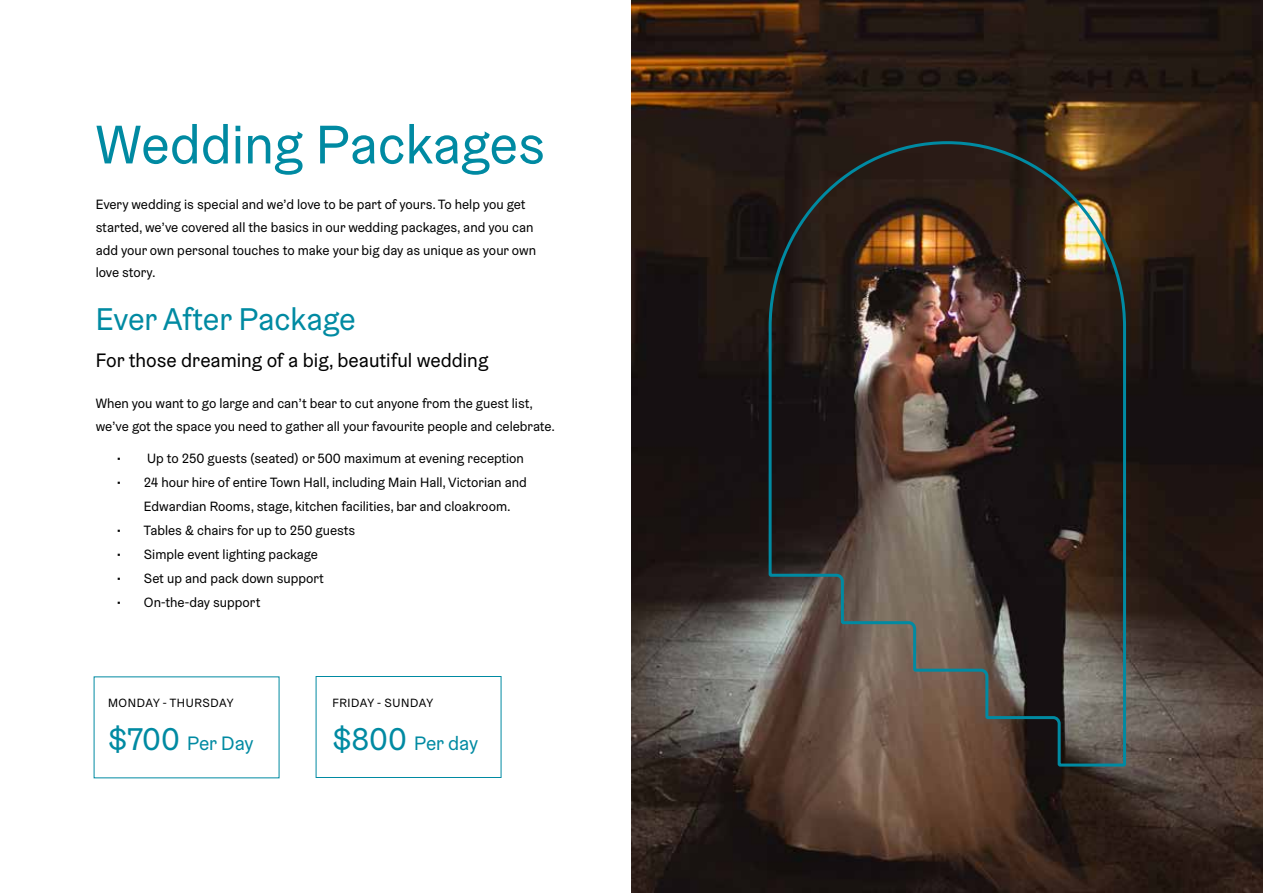
<style>
.page{position:relative;width:1263px;height:893px;background:#fff}
.page>*{position:absolute;margin:0;border:0;box-sizing:border-box;transform-origin:0 0}
.t1{font:54.45px "Graebenbach";color:#008aa2}
.t2{font:31.5px "Graebenbach";color:#008aa2}
.t3{font:19.5px "Graebenbach";color:#000}
.t4{font:19.5px "Graebenbach";letter-spacing:-.005em;color:#008aa2}
.t5{font:13.5px/22.5px "Graebenbach";color:#000}
.t6{font:12px "Graebenbach";letter-spacing:.05em;color:#000}
.s1{font-size:31.5px}
</style>
<div class="page">
<div style="left:316px;top:676px;width:185px;height:102px;border:1px solid #008aa2"></div>
<img style="left:631px;top:0;width:632px;height:893px">
<img style="left:767px;top:140px;width:360px;height:628px">
<h1 class="t1" style="left:96px;top:111px;width:451px">Wedding Packages</h1>
<p class="t5" style="left:96px;top:193px;width:442px">Every wedding is special and we’d love to be part of yours. To help you get started, we’ve covered all the basics in our wedding packages, and you can add your own personal touches to make your big day as unique as your own love story.</p>
<h2 class="t2" style="left:96px;top:300px;width:261px">Ever After Package</h2>
<h3 class="t3" style="left:96px;top:349px;width:394px">For those dreaming of a big, beautiful wedding</h3>
<p class="t5" style="left:96px;top:392px;width:461px">When you want to go large and can’t bear to cut anyone from the guest list, we’ve got the space you need to gather all your favourite people and celebrate.</p>
<p class="t5" style="left:117px;top:447px;width:408px">• Up to 250 guests (seated) or 500 maximum at evening reception</p>
<p class="t5" style="left:144px;top:470px;width:384px;line-height:24px;text-indent:-27px">• 24 hour hire of entire Town Hall, including Main Hall, Victorian and<br>Edwardian Rooms, stage, kitchen facilities, bar and cloakroom.</p>
<p class="t5" style="left:117px;top:519px;width:240px">• Tables &amp; chairs for up to 250 guests</p>
<p class="t5" style="left:117px;top:543px;width:203px">• Simple event lighting package</p>
<p class="t5" style="left:117px;top:567px;width:208px">• Set up and pack down support</p>
<p class="t5" style="left:117px;top:591px;width:145px">• On-the-day support</p>
<p class="t6" style="left:108px;top:695px;width:127px">MONDAY - THURSDAY</p>
<h3 class="t4" style="left:108px;top:731px;width:147px"><span class="s1">$700</span> Per Day</h3>
<p class="t6" style="left:332px;top:695px;width:102px">FRIDAY - SUNDAY</p>
<h3 class="t4" style="left:332px;top:731px;width:147px"><span class="s1">$800</span> Per day</h3>
</div>
